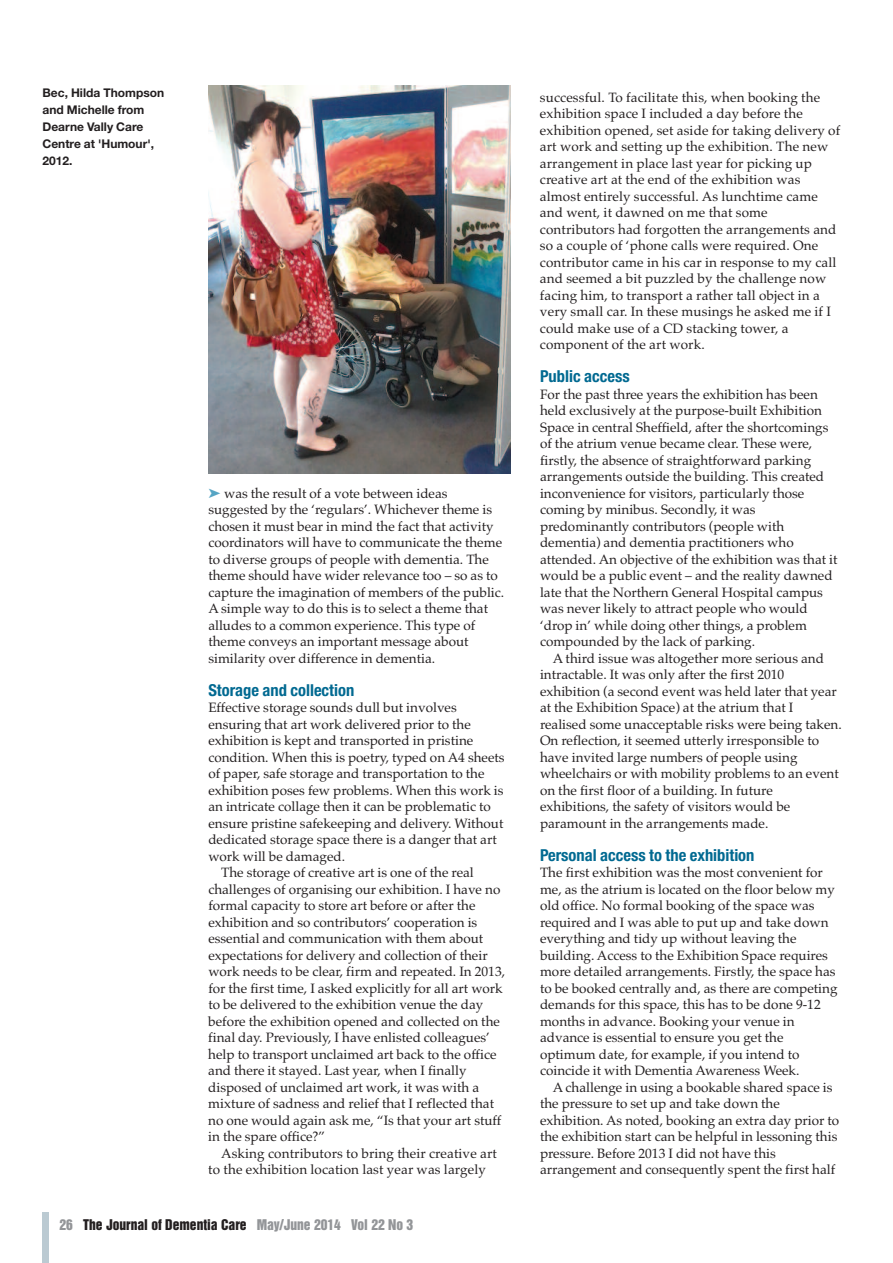
<style>
.page{position:relative;width:893px;height:1263px;background:#fff}
.page>*{position:absolute;margin:0;border:0;box-sizing:border-box;transform-origin:0 0}
.t1{font:700 condensed 16.5px "Helvetica Neue";color:#006991}
.t2{font:13.5px/16.5px "Palatino";color:#231f20}
.t3{font:13.5px "Helvetica Inserat";color:#231f20}
.t4{font:700 12px/17.2px "Helvetica Neue";color:#231f20}
.s1{color:#56a5c4}
.s2{color:#939598}
</style>
<div class="page">
<div style="left:43px;top:1212px;width:6px;height:51px;background:#bbcad2"></div>
<img style="left:208px;top:85px;width:302px;height:388px">
<p class="t4" style="left:43px;top:84px;width:123px">Bec, Hilda Thompson and Michelle from<br>Dearne Vally Care<br>Centre at 'Humour',<br>2012.</p>
<p class="t2" style="left:208px;top:485px;width:297px"><span class="s1">➤</span> was the result of a vote between ideas suggested by the ‘regulars’. Whichever theme is chosen it must bear in mind the fact that activity coordinators will have to communicate the theme to diverse groups of people with dementia. The theme should have wider relevance too – so as to capture the imagination of members of the public.<br>A simple way to do this is to select a theme that alludes to a common experience. This type of theme conveys an important message about similarity over difference in dementia.</p>
<p class="t1" style="left:208px;top:684px;width:147px">Storage and collection</p>
<p class="t2" style="left:208px;top:699px;width:250px">Effective storage sounds dull but involves</p>
<p class="t2" style="left:208px;top:716px;width:264px">ensuring that art work delivered prior to the</p>
<p class="t2" style="left:208px;top:732px;width:266px">exhibition is kept and transported in pristine</p>
<p class="t2" style="left:208px;top:749px;width:298px">condition. When this is poetry, typed on A4 sheets</p>
<p class="t2" style="left:208px;top:765px;width:278px">of paper, safe storage and transportation to the</p>
<p class="t2" style="left:208px;top:782px;width:297px">exhibition poses few problems. When this work is</p>
<p class="t2" style="left:208px;top:798px;width:284px">an intricate collage then it can be problematic to</p>
<p class="t2" style="left:208px;top:815px;width:297px">ensure pristine safekeeping and delivery. Without</p>
<p class="t2" style="left:208px;top:831px;width:290px">dedicated storage space there is a danger that art</p>
<p class="t2" style="left:208px;top:848px;width:138px">work will be damaged.</p>
<p class="t2" style="left:221px;top:864px;width:254px">The storage of creative art is one of the real</p>
<p class="t2" style="left:208px;top:881px;width:293px">challenges of organising our exhibition. I have no</p>
<p class="t2" style="left:208px;top:897px;width:269px">formal capacity to store art before or after the</p>
<p class="t2" style="left:208px;top:914px;width:270px">exhibition and so contributors’ cooperation is</p>
<p class="t2" style="left:208px;top:930px;width:276px">essential and communication with them about</p>
<p class="t2" style="left:208px;top:947px;width:281px">expectations for delivery and collection of their</p>
<p class="t2" style="left:208px;top:963px;width:298px">work needs to be clear, firm and repeated. In 2013,</p>
<p class="t2" style="left:208px;top:980px;width:296px">for the first time, I asked explicitly for all art work</p>
<p class="t2" style="left:208px;top:996px;width:276px">to be delivered to the exhibition venue the day</p>
<p class="t2" style="left:208px;top:1013px;width:293px">before the exhibition opened and collected on the</p>
<p class="t2" style="left:208px;top:1029px;width:283px">final day. Previously, I have enlisted colleagues’</p>
<p class="t2" style="left:208px;top:1046px;width:290px">help to transport unclaimed art back to the office</p>
<p class="t2" style="left:208px;top:1062px;width:260px">and there it stayed. Last year, when I finally</p>
<p class="t2" style="left:208px;top:1079px;width:272px">disposed of unclaimed art work, it was with a</p>
<p class="t2" style="left:208px;top:1095px;width:287px">mixture of sadness and relief that I reflected that</p>
<p class="t2" style="left:208px;top:1112px;width:295px">no one would again ask me, “Is that your art stuff</p>
<p class="t2" style="left:208px;top:1128px;width:119px">in the spare office?”</p>
<p class="t2" style="left:221px;top:1145px;width:277px">Asking contributors to bring their creative art</p>
<p class="t2" style="left:208px;top:1161px;width:279px">to the exhibition location last year was largely</p>
<p class="t3" style="left:60px;top:1219px;width:355px"><span class="s2">26</span> The Journal of Dementia Care <span class="s2">May/June 2014 Vol 22 No 3</span></p>
<p class="t2" style="left:540px;top:89px;width:302px">successful. To facilitate this, when booking the exhibition space I included a day before the exhibition opened, set aside for taking delivery of art work and setting up the exhibition. The new arrangement in place last year for picking up creative art at the end of the exhibition was almost entirely successful. As lunchtime came and went, it dawned on me that some contributors had forgotten the arrangements and so a couple of ‘phone calls were required. One contributor came in his car in response to my call and seemed a bit puzzled by the challenge now facing him, to transport a rather tall object in a very small car. In these musings he asked me if I could make use of a CD stacking tower, a component of the art work.</p>
<p class="t1" style="left:540px;top:370px;width:91px">Public access</p>
<p class="t2" style="left:540px;top:386px;width:299px">For the past three years the exhibition has been held exclusively at the purpose-built Exhibition Space in central Sheffield, after the shortcomings of the atrium venue became clear. These were, firstly, the absence of straightforward parking arrangements outside the building. This created inconvenience for visitors, particularly those coming by minibus. Secondly, it was predominantly contributors (people with dementia) and dementia practitioners who attended. An objective of the exhibition was that it would be a public event – and the reality dawned late that the Northern General Hospital campus was never likely to attract people who would ‘drop in’ while doing other things, a problem compounded by the lack of parking.</p>
<p class="t2" style="left:540px;top:650px;width:303px;text-indent:13px">A third issue was altogether more serious and intractable. It was only after the first 2010 exhibition (a second event was held later that year at the Exhibition Space) at the atrium that I realised some unacceptable risks were being taken.<br>On reflection, it seemed utterly irresponsible to have invited large numbers of people using wheelchairs or with mobility problems to an event on the first floor of a building. In future exhibitions, the safety of visitors would be paramount in the arrangements made.</p>
<p class="t1" style="left:540px;top:849px;width:216px">Personal access to the exhibition</p>
<p class="t2" style="left:540px;top:864px;width:299px">The first exhibition was the most convenient for me, as the atrium is located on the floor below my old office. No formal booking of the space was required and I was able to put up and take down everything and tidy up without leaving the building. Access to the Exhibition Space requires more detailed arrangements. Firstly, the space has to be booked centrally and, as there are competing demands for this space, this has to be done 9-12 months in advance. Booking your venue in advance is essential to ensure you get the optimum date, for example, if you intend to coincide it with Dementia Awareness Week.</p>
<p class="t2" style="left:540px;top:1079px;width:301px;text-indent:13px">A challenge in using a bookable shared space is the pressure to set up and take down the exhibition. As noted, booking an extra day prior to the exhibition start can be helpful in lessoning this pressure. Before 2013 I did not have this arrangement and consequently spent the first half</p>
</div>
